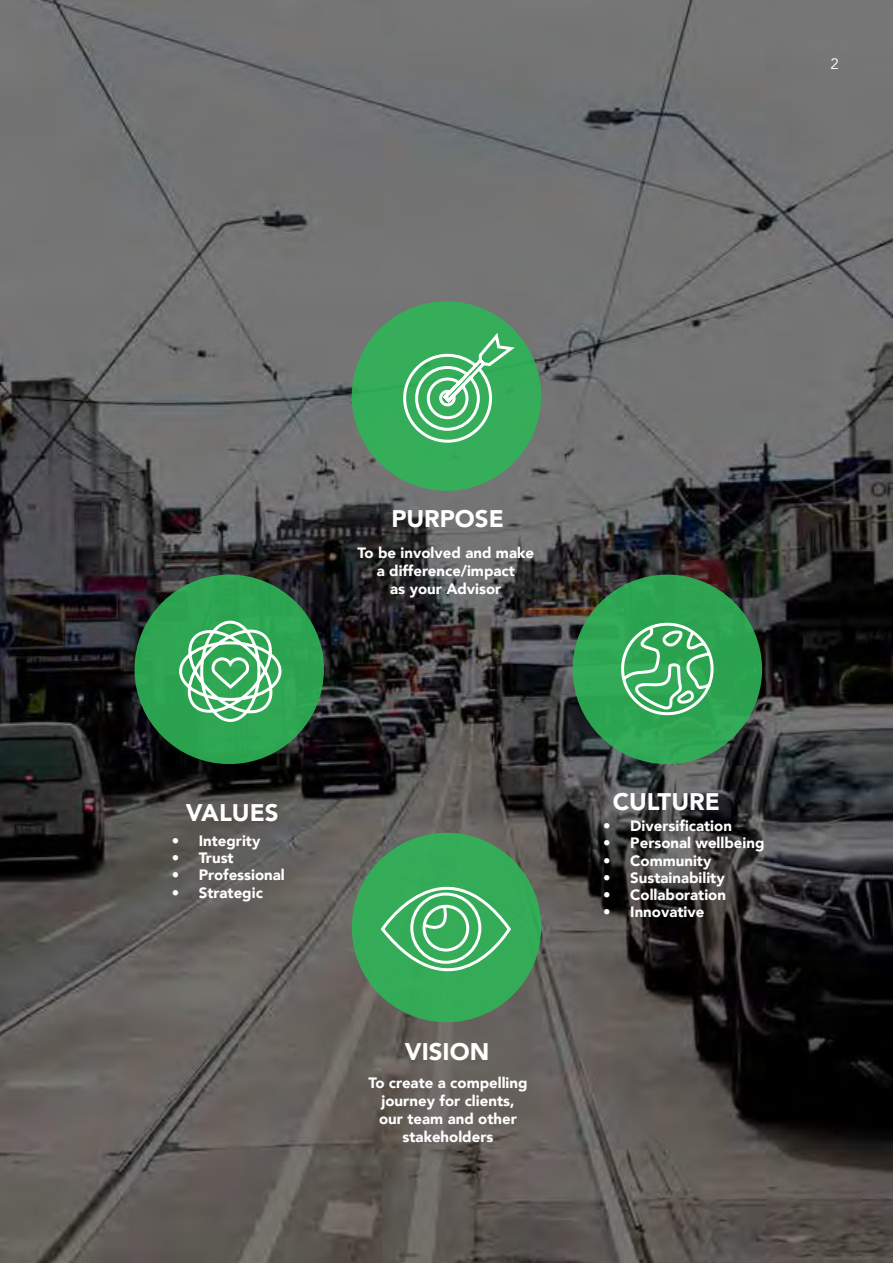
<style>
.page{position:relative;width:893px;height:1263px;background:#fff}
.page>*{position:absolute;margin:0;border:0;box-sizing:border-box;transform-origin:0 0}
.t1{font:900 24px "Avenir";color:#fff}
.t2{font:900 15px/18px "Avenir";color:#fff;text-align:center}
.t3{font:15px "Avenir";color:#fff}
</style>
<div class="page">
<img style="left:0;top:0;width:893px;height:1263px">
<div style="left:352px;top:833px;width:189px;height:189px;background:#34ab58;border-radius:50%"></div>
<div style="left:134px;top:575px;width:190px;height:189px;background:#2ca551;border-radius:50%"></div>
<div style="left:573px;top:575px;width:189px;height:189px;background:#2da552;border-radius:50%"></div>
<svg style="left:179px;top:620px;width:103px;height:102px"></svg>
<svg style="left:378px;top:837px;width:134px;height:183px"></svg>
<div style="left:352px;top:301px;width:189px;height:190px;background:#35ad59;border-radius:50%"></div>
<svg style="left:403px;top:329px;width:116px;height:114px"></svg>
<svg style="left:621px;top:622px;width:93px;height:94px"></svg>
<p class="t3" style="left:831px;top:58px;width:10px">2</p>
<h1 class="t1" style="left:391px;top:508px;width:114px">PURPOSE</h1>
<p class="t2" style="left:358px;top:544px;width:178px">To be involved and make a difference/impact<br>as your Advisor</p>
<h1 class="t1" style="left:186px;top:802px;width:94px">VALUES</h1>
<p class="t2" style="left:172px;top:833px;width:90px">• Integrity</p>
<p class="t2" style="left:172px;top:850px;width:63px">• Trust</p>
<p class="t2" style="left:172px;top:867px;width:115px">• Professional</p>
<p class="t2" style="left:172px;top:884px;width:93px">• Strategic</p>
<h1 class="t1" style="left:405px;top:1041px;width:86px">VISION</h1>
<p class="t2" style="left:368px;top:1074px;width:161px">To create a compelling journey for clients, our team and other stakeholders</p>
<h1 class="t1" style="left:613px;top:791px;width:109px">CULTURE</h1>
<p class="t2" style="left:603px;top:818px;width:130px">• Diversification</p>
<p class="t2" style="left:603px;top:835px;width:163px">• Personal wellbeing</p>
<p class="t2" style="left:603px;top:852px;width:110px">• Community</p>
<p class="t2" style="left:603px;top:870px;width:123px">• Sustainability</p>
<p class="t2" style="left:603px;top:887px;width:124px">• Collaboration</p>
<p class="t2" style="left:603px;top:904px;width:103px">• Innovative</p>
</div>
